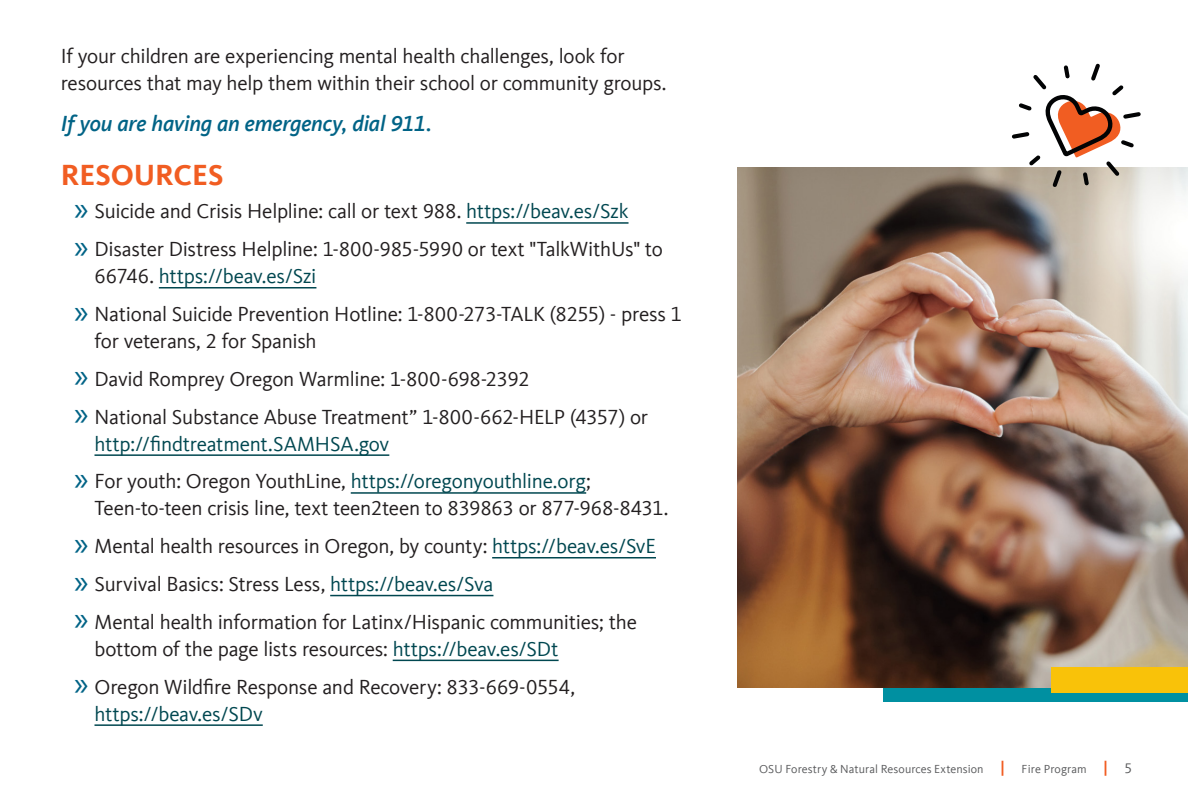
<style>
.page{position:relative;width:1188px;height:810px;background:#fff}
.page>*{position:absolute;margin:0;border:0;box-sizing:border-box;transform-origin:0 0}
.t1{font:700 30px "Kievit Offc";color:#f15d22}
.t2{font:italic 500 22.5px "Kievit Offc";letter-spacing:-.01em;color:#006386}
.t3{font:21px/37.8px "Kievit Offc";letter-spacing:-.015em;color:#231f20}
.t4{font:21px/37.8px "Kievit Offc";letter-spacing:-.015em;color:#004750}
.t5{font:12px "Kievit Offc";letter-spacing:.005em;color:#58595b}
.s1{font-family:"Myriad Pro";font-size:34.5px;color:#006386}
.s2{color:#004750}
.s3{color:#231f20}
.s4{font-weight:700;font-size:15px;color:#f15d22}
.s5{font-size:14.25px}
</style>
<div class="page">
<div style="left:884px;top:684px;width:304px;height:18px;background:#0090a1"></div>
<img style="left:737px;top:167px;width:451px;height:521px">
<div style="left:1052px;top:667px;width:136px;height:26px;background:#f9c209"></div>
<svg style="left:1009px;top:63px;width:134px;height:127px"></svg>
<hr style="left:466px;top:222px;width:163px;height:2px;background:#004750">
<hr style="left:159px;top:287px;width:157px;height:2px;background:#004750">
<hr style="left:94px;top:454px;width:295px;height:2px;background:#004750">
<hr style="left:351px;top:492px;width:235px;height:2px;background:#004750">
<hr style="left:492px;top:557px;width:164px;height:2px;background:#004750">
<hr style="left:330px;top:595px;width:163px;height:1px;background:#004750">
<hr style="left:393px;top:660px;width:166px;height:1px;background:#004750">
<hr style="left:94px;top:724px;width:169px;height:2px;background:#004750">
<p class="t3" style="left:61px;top:43px;width:607px;line-height:27px">If your children are experiencing mental health challenges, look for resources that may help them within their school or community groups.</p>
<p class="t2" style="left:61px;top:110px;width:373px">If you are having an emergency, dial 911.</p>
<h1 class="t1" style="left:61px;top:157px;width:164px">RESOURCES</h1>
<p class="t3" style="left:74px;top:193px;width:590px"><span class="s1">»</span> Suicide and Crisis Helpline: call or text 988. <span class="s2">https://beav.es/Szk<br></span><span class="s1">»</span> Disaster Distress Helpline: 1-800-985-5990 or text "TalkWithUs" to</p>
<p class="t3" style="left:74px;top:258px;width:609px;text-indent:20px">66746. <span class="s2">https://beav.es/Szi<br></span><span class="s1">»</span> National Suicide Prevention Hotline: 1-800-273-TALK (8255) - press 1</p>
<p class="t3" style="left:74px;top:322px;width:575px;text-indent:20px">for veterans, 2 for Spanish<br><span class="s1">»</span> David Romprey Oregon Warmline: 1-800-698-2392<br><span class="s1">»</span> National Substance Abuse Treatment” 1-800-662-HELP (4357) or</p>
<p class="t4" style="left:74px;top:425px;width:518px;text-indent:20px">http://findtreatment.SAMHSA.gov<br><span class="s1">»</span> <span class="s3">For youth: Oregon YouthLine,</span> https://oregonyouthline.org<span class="s3">;</span></p>
<p class="t3" style="left:74px;top:490px;width:596px;text-indent:20px">Teen-to-teen crisis line, text teen2teen to 839863 or 877-968-8431. <span class="s1">»</span> Mental health resources in Oregon, by county: <span class="s2">https://beav.es/SvE </span><span class="s1">»</span> Survival Basics: Stress Less, <span class="s2">https://beav.es/Sva<br></span><span class="s1">»</span> Mental health information for Latinx/Hispanic communities; the</p>
<p class="t3" style="left:74px;top:630px;width:502px;text-align:center">bottom of the page lists resources: <span class="s2">https://beav.es/SDt<br></span><span class="s1">»</span> Oregon Wildfire Response and Recovery: 833-669-0554,</p>
<p class="t4" style="left:94px;top:695px;width:170px">https://beav.es/SDv</p>
<p class="t5" style="left:759px;top:763px;width:375px">OSU Forestry &amp; Natural Resources Extension <span class="s4">|</span> Fire Program <span class="s4">|</span> <span class="s5">5</span></p>
</div>
